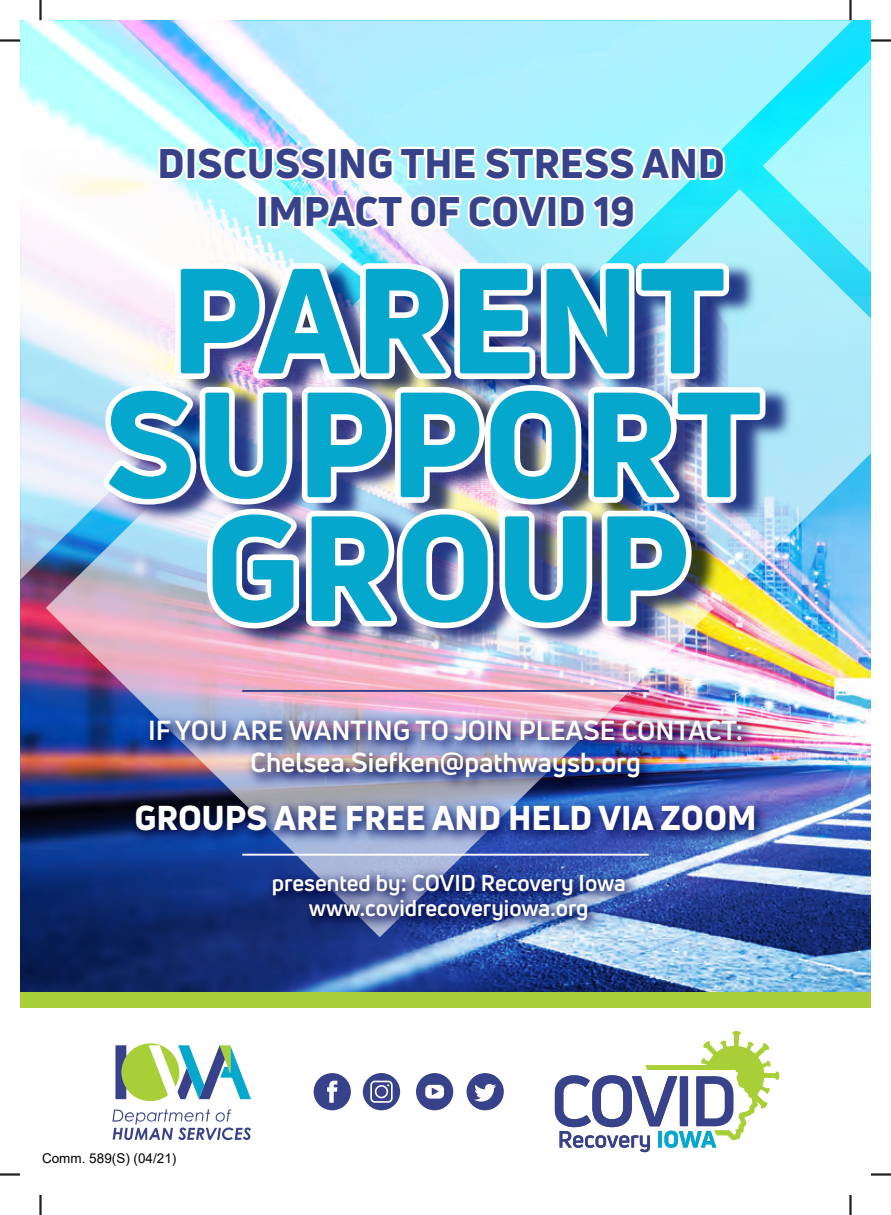
<style>
.page{position:relative;width:891px;height:1215px;background:#fff}
.page>*{position:absolute;margin:0;border:0;box-sizing:border-box;transform-origin:0 0}
.t1{font:800 40.5px/48.6px "Uni Neue";color:#37428a;text-align:center}
.t2{font:800 33.75px "Uni Neue";color:#fff}
.t3{font:700 27px/32.4px "Uni Neue";color:#fff;text-align:center}
.t4{font:700 22.5px/24.8px "Uni Neue";color:#fff;text-align:center}
.t5{font:13.5px "Arial";color:#000}
</style>
<div class="page">
<img style="left:20px;top:20px;width:851px;height:972px">
<hr style="left:849px;top:0;width:3px;height:20px;background:#231f20">
<hr style="left:871px;top:39px;width:20px;height:3px;background:#231f20">
<hr style="left:0;top:39px;width:20px;height:3px;background:#231f20">
<hr style="left:39px;top:0;width:3px;height:20px;background:#231f20">
<hr style="left:39px;top:1195px;width:3px;height:20px;background:#231f20">
<hr style="left:0;top:1173px;width:20px;height:3px;background:#231f20">
<hr style="left:849px;top:1195px;width:3px;height:20px;background:#231f20">
<hr style="left:871px;top:1173px;width:20px;height:3px;background:#231f20">
<div style="left:20px;top:992px;width:851px;height:185px;background:#a9cf38"></div>
<div style="left:20px;top:1009px;width:851px;height:186px;background:#fff"></div>
<svg style="left:555px;top:1031px;width:224px;height:121px"></svg>
<svg style="left:852px;top:59px;width:19px;height:130px;background:#9bf6fe"></svg>
<svg style="left:353px;top:21px;width:499px;height:170px;background:#98f0fe"></svg>
<svg style="left:20px;top:21px;width:333px;height:559px"></svg>
<svg style="left:158px;top:146px;width:567px;height:45px"></svg>
<img style="left:57px;top:726px;width:783px;height:190px">
<img style="left:73px;top:719px;width:755px;height:146px">
<img style="left:194px;top:795px;width:516px;height:197px">
<svg style="left:416px;top:1073px;width:37px;height:37px"></svg>
<svg style="left:467px;top:1073px;width:37px;height:37px"></svg>
<svg style="left:363px;top:1073px;width:37px;height:37px"></svg>
<svg style="left:314px;top:1073px;width:37px;height:37px"></svg>
<img style="left:40px;top:191px;width:825px;height:528px">
<img style="left:102px;top:263px;width:663px;height:365px">
<svg style="left:181px;top:269px;width:174px;height:104px"></svg>
<svg style="left:366px;top:269px;width:80px;height:104px"></svg>
<svg style="left:460px;top:269px;width:70px;height:104px;background:#38abce"></svg>
<svg style="left:547px;top:269px;width:82px;height:104px;background:#2eabce"></svg>
<svg style="left:641px;top:269px;width:83px;height:104px;background:#4a9bc4"></svg>
<svg style="left:109px;top:391px;width:82px;height:108px"></svg>
<svg style="left:205px;top:393px;width:82px;height:106px;background:#41a7c9"></svg>
<svg style="left:308px;top:393px;width:78px;height:104px;background:#3ea7ca"></svg>
<svg style="left:401px;top:393px;width:78px;height:104px;background:#40a6c7"></svg>
<svg style="left:490px;top:391px;width:86px;height:108px"></svg>
<svg style="left:594px;top:393px;width:166px;height:104px;background:#45a3c8"></svg>
<svg style="left:213px;top:514px;width:80px;height:109px"></svg>
<svg style="left:312px;top:516px;width:80px;height:105px;background:#39acce"></svg>
<svg style="left:402px;top:514px;width:86px;height:109px"></svg>
<svg style="left:505px;top:516px;width:82px;height:107px;background:#43a7c7"></svg>
<svg style="left:607px;top:516px;width:79px;height:105px;background:#42a8c5"></svg>
<svg style="left:112px;top:1109px;width:139px;height:31px"></svg>
<svg style="left:115px;top:1043px;width:136px;height:59px"></svg>
<h1 class="t1" style="left:158px;top:138px;width:569px">DISCUSSING THE STRESS AND<br>IMPACT OF COVID 19</h1>
<p class="t3" style="left:148px;top:713px;width:596px">IF YOU ARE WANTING TO JOIN PLEASE CONTACT:<br>Chelsea.Siefken@pathwaysb.org</p>
<p class="t2" style="left:134px;top:795px;width:624px">GROUPS ARE FREE AND HELD VIA ZOOM</p>
<p class="t5" style="left:42px;top:1149px;width:136px">Comm. 589(S) (04/21)</p>
<p class="t4" style="left:272px;top:870px;width:356px">presented by: COVID Recovery Iowa www.covidrecoveryiowa.org</p>
</div>
